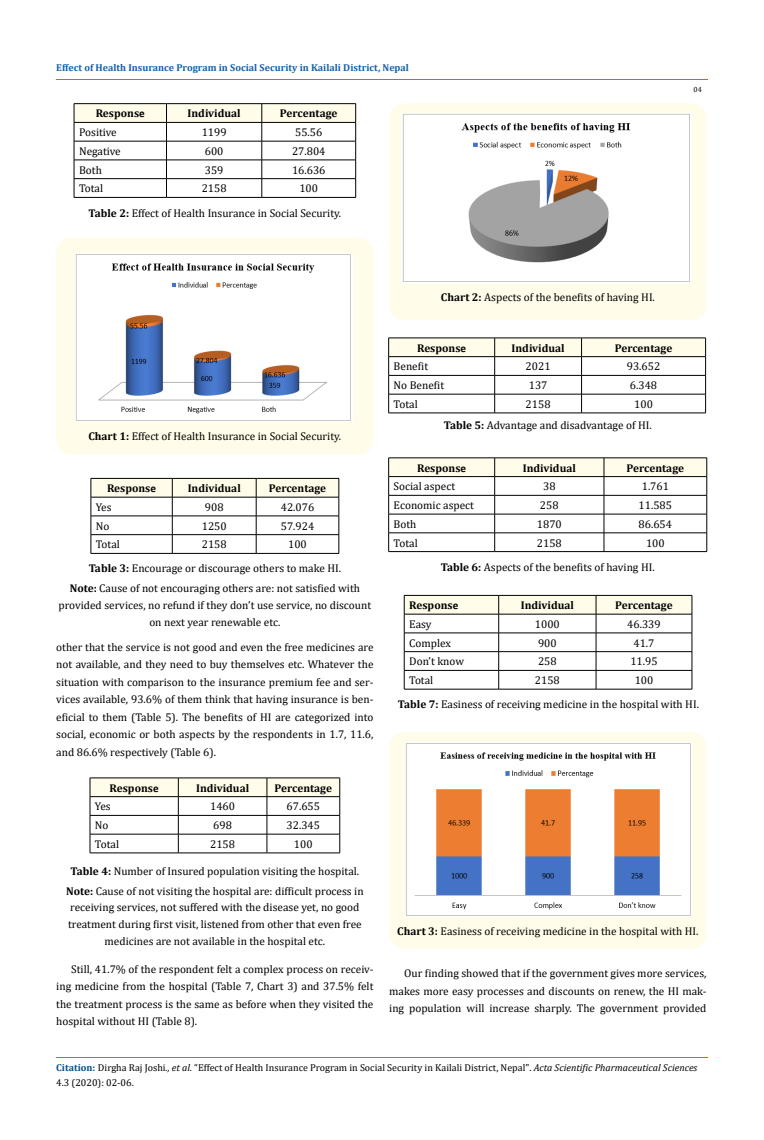
<style>
.page{position:relative;width:764px;height:1140px;background:#fff}
.page>*{position:absolute;margin:0;border:0;box-sizing:border-box;transform-origin:0 0}
.t1{font:11.25px/17.5px "Cambria";color:#000}
.t2{font:700 11.25px "Cambria";color:#000}
.t3{font:10px/15px "Cambria";color:#000}
.t4{font:700 10px "Cambria";color:#1560a6}
.t5{font:7.5px "Cambria";color:#000}
.s1{font-family:"Calibri"}
.s2{font-weight:700}
.s3{font-weight:700;color:#035089}
.s4{font-style:italic}
</style>
<div class="page">
<hr style="left:56px;top:79px;width:651px;height:1px;background:#e05d1a">
<hr style="left:56px;top:1057px;width:651px;height:1px;background:#e05d1a">
<hr style="left:74px;top:103px;width:92px;height:1px;background:#000">
<hr style="left:166px;top:103px;width:96px;height:1px;background:#000">
<hr style="left:262px;top:103px;width:94px;height:1px;background:#000">
<svg style="left:74px;top:104px;width:282px;height:93px"></svg>
<hr style="left:74px;top:197px;width:92px;height:1px;background:#000">
<hr style="left:166px;top:197px;width:96px;height:1px;background:#000">
<hr style="left:262px;top:197px;width:94px;height:1px;background:#000">
<div style="left:56px;top:238px;width:317px;height:217px;background:#fffde9;border-radius:15px"></div>
<img style="left:76px;top:253px;width:277px;height:168px">
<svg style="left:91px;top:478px;width:249px;height:75px"></svg>
<hr style="left:91px;top:553px;width:81px;height:1px;background:#000">
<hr style="left:172px;top:553px;width:84px;height:1px;background:#000">
<hr style="left:256px;top:553px;width:83px;height:1px;background:#000">
<svg style="left:90px;top:778px;width:250px;height:75px"></svg>
<hr style="left:90px;top:853px;width:88px;height:1px;background:#000">
<hr style="left:178px;top:853px;width:89px;height:1px;background:#000">
<hr style="left:267px;top:853px;width:73px;height:1px;background:#000">
<svg style="left:388px;top:338px;width:318px;height:75px"></svg>
<hr style="left:388px;top:413px;width:107px;height:1px;background:#000">
<hr style="left:495px;top:413px;width:86px;height:1px;background:#000">
<hr style="left:581px;top:413px;width:125px;height:1px;background:#000">
<svg style="left:388px;top:458px;width:319px;height:93px"></svg>
<hr style="left:388px;top:551px;width:107px;height:1px;background:#000">
<hr style="left:495px;top:551px;width:109px;height:1px;background:#000">
<hr style="left:604px;top:551px;width:103px;height:1px;background:#000">
<svg style="left:404px;top:595px;width:289px;height:94px"></svg>
<hr style="left:404px;top:689px;width:95px;height:1px;background:#000">
<hr style="left:499px;top:689px;width:97px;height:1px;background:#000">
<hr style="left:596px;top:689px;width:96px;height:1px;background:#000">
<div style="left:389px;top:103px;width:317px;height:217px;background:#fffde9;border-radius:15px"></div>
<img style="left:401px;top:113px;width:290px;height:170px">
<div style="left:389px;top:732px;width:317px;height:217px;background:#fffde9;border-radius:15px"></div>
<img style="left:405px;top:742px;width:287px;height:175px">
<p class="t4" style="left:56px;top:61px;width:354px">Effect of Health Insurance Program in Social Security in Kailali District, Nepal</p>
<p class="t2" style="left:96px;top:106px;width:51px">Respons<span class="s1">e</span></p>
<p class="t2" style="left:188px;top:106px;width:55px">Individual</p>
<p class="t2" style="left:280px;top:106px;width:59px">Percentage</p>
<p class="t1" style="left:79px;top:124px;width:39px">Positive</p>
<p class="t1" style="left:202px;top:124px;width:26px">1199</p>
<p class="t1" style="left:295px;top:124px;width:29px">55.56</p>
<p class="t1" style="left:79px;top:142px;width:43px">Negative</p>
<p class="t1" style="left:205px;top:142px;width:20px">600</p>
<p class="t1" style="left:292px;top:142px;width:35px">27.804</p>
<p class="t1" style="left:79px;top:161px;width:24px">Both</p>
<p class="t1" style="left:205px;top:161px;width:20px">359</p>
<p class="t1" style="left:292px;top:161px;width:35px">16.636</p>
<p class="t1" style="left:79px;top:180px;width:26px">Total</p>
<p class="t1" style="left:202px;top:180px;width:26px">2158</p>
<p class="t1" style="left:88px;top:176px;width:254px;line-height:24.1px;text-indent:211px">100<br><span class="s2">Table 2:</span> Effect of Health Insurance in Social Security.</p>
<p class="t1" style="left:441px;top:288px;width:215px"><span class="s2">Chart 2:</span> Aspects of the benefits of having HI.</p>
<p class="t5" style="left:693px;top:85px;width:10px">04</p>
<p class="t1" style="left:88px;top:428px;width:254px"><span class="s2">Chart 1:</span> Effect of Health Insurance in Social Security.</p>
<p class="t2" style="left:107px;top:480px;width:51px">Respons<span class="s1">e</span></p>
<p class="t2" style="left:188px;top:480px;width:55px">Individual</p>
<p class="t2" style="left:269px;top:480px;width:59px">Percentage</p>
<p class="t1" style="left:96px;top:498px;width:17px">Yes</p>
<p class="t1" style="left:205px;top:498px;width:20px">908</p>
<p class="t1" style="left:281px;top:498px;width:35px">42.076</p>
<p class="t1" style="left:96px;top:517px;width:15px">No</p>
<p class="t1" style="left:202px;top:517px;width:26px">1250</p>
<p class="t1" style="left:281px;top:517px;width:35px">57.924</p>
<p class="t1" style="left:96px;top:536px;width:26px">Total</p>
<p class="t1" style="left:202px;top:536px;width:26px">2158</p>
<p class="t1" style="left:89px;top:533px;width:254px;line-height:23.9px;text-indent:199px">100<br><span class="s2">Table 3:</span> Encourage or discourage others to make HI.</p>
<p class="t1" style="left:59px;top:580px;width:314px;line-height:16.9px;text-align:center"><span class="s2">Note:</span> Cause of not encouraging others are: not satisfied with provided services, no refund if they don’t use service, no discount on next year renewable etc.</p>
<p class="t1" style="left:56px;top:638px;width:319px;text-align:justify">other that the service is not good and even the free medicines are not available, and they need to buy themselves etc. Whatever the situation with comparison to the insurance premium fee and ser&shy;vices available, 93.6% of them think that having insurance is ben&shy;eficial to them (Table 5). The benefits of HI are categorized into social, economic or both aspects by the respondents in 1.7, 11.6, and 86.6% respectively (Table 6).</p>
<p class="t2" style="left:110px;top:780px;width:51px">Respons<span class="s1">e</span></p>
<p class="t2" style="left:196px;top:780px;width:55px">Individual</p>
<p class="t2" style="left:274px;top:780px;width:59px">Percentage</p>
<p class="t1" style="left:95px;top:798px;width:17px">Yes</p>
<p class="t1" style="left:210px;top:798px;width:26px">1460</p>
<p class="t1" style="left:287px;top:798px;width:35px">67.655</p>
<p class="t1" style="left:95px;top:817px;width:15px">No</p>
<p class="t1" style="left:213px;top:817px;width:20px">698</p>
<p class="t1" style="left:287px;top:817px;width:35px">32.345</p>
<p class="t1" style="left:95px;top:835px;width:26px">Total</p>
<p class="t1" style="left:210px;top:835px;width:26px">2158</p>
<p class="t1" style="left:294px;top:835px;width:20px">100</p>
<p class="t1" style="left:66px;top:861px;width:299px;line-height:20px;text-align:center"><span class="s2">Table 4:</span> Number of Insured population visiting the hospital.<br><span class="s2">Note:</span> Cause of not visiting the hospital are: difficult process in</p>
<p class="t1" style="left:68px;top:899px;width:295px;line-height:16.9px;text-align:center">receiving services, not suffered with the disease yet, no good treatment during first visit, listened from other that even free medicines are not available in the hospital etc.</p>
<p class="t1" style="left:56px;top:960px;width:319px;text-align:justify;text-indent:15px">Still, 41.7% of the respondent felt a complex process on receiv&shy;ing medicine from the hospital (Table 7, Chart 3) and 37.5% felt the treatment process is the same as before when they visited the hospital without HI (Table 8).</p>
<p class="t2" style="left:417px;top:340px;width:51px">Respons<span class="s1">e</span></p>
<p class="t2" style="left:511px;top:340px;width:55px">Individual</p>
<p class="t2" style="left:615px;top:340px;width:59px">Percentage</p>
<p class="t1" style="left:394px;top:358px;width:36px">Benefit</p>
<p class="t1" style="left:525px;top:358px;width:26px">2021</p>
<p class="t1" style="left:627px;top:358px;width:35px">93.652</p>
<p class="t1" style="left:394px;top:377px;width:52px">No Benefit</p>
<p class="t1" style="left:529px;top:377px;width:20px">137</p>
<p class="t1" style="left:630px;top:377px;width:29px">6.348</p>
<p class="t1" style="left:394px;top:395px;width:26px">Total</p>
<p class="t1" style="left:525px;top:395px;width:26px">2158</p>
<p class="t1" style="left:444px;top:393px;width:211px;line-height:21.4px;text-align:right">100<br><span class="s2">Table 5:</span> Advantage and disadvantage of HI.</p>
<p class="t2" style="left:417px;top:460px;width:51px">Respons<span class="s1">e</span></p>
<p class="t2" style="left:523px;top:460px;width:55px">Individual</p>
<p class="t2" style="left:626px;top:460px;width:59px">Percentage</p>
<p class="t1" style="left:394px;top:478px;width:63px">Social aspect</p>
<p class="t1" style="left:543px;top:478px;width:14px">38</p>
<p class="t1" style="left:642px;top:478px;width:29px">1.761</p>
<p class="t1" style="left:394px;top:496px;width:82px">Economic aspect</p>
<p class="t1" style="left:540px;top:496px;width:20px">258</p>
<p class="t1" style="left:638px;top:496px;width:35px">11.585</p>
<p class="t1" style="left:394px;top:515px;width:24px">Both</p>
<p class="t1" style="left:537px;top:515px;width:26px">1870</p>
<p class="t1" style="left:638px;top:515px;width:35px">86.654</p>
<p class="t1" style="left:394px;top:534px;width:26px">Total</p>
<p class="t1" style="left:537px;top:534px;width:26px">2158</p>
<p class="t1" style="left:441px;top:531px;width:225px;line-height:23.9px;text-indent:205px">100<br><span class="s2">Table 6:</span> Aspects of the benefits of having HI.</p>
<p class="t2" style="left:409px;top:597px;width:51px">Respons<span class="s1">e</span></p>
<p class="t2" style="left:521px;top:597px;width:55px">Individual</p>
<p class="t2" style="left:615px;top:597px;width:59px">Percentage</p>
<p class="t1" style="left:409px;top:615px;width:24px">Easy</p>
<p class="t1" style="left:535px;top:615px;width:26px">1000</p>
<p class="t1" style="left:627px;top:615px;width:35px">46.339</p>
<p class="t1" style="left:409px;top:634px;width:43px">Complex</p>
<p class="t1" style="left:538px;top:634px;width:20px">900</p>
<p class="t1" style="left:633px;top:634px;width:23px">41.7</p>
<p class="t1" style="left:409px;top:653px;width:56px">Don’t know</p>
<p class="t1" style="left:538px;top:653px;width:20px">258</p>
<p class="t1" style="left:630px;top:653px;width:29px">11.95</p>
<p class="t1" style="left:409px;top:672px;width:26px">Total</p>
<p class="t1" style="left:535px;top:672px;width:26px">2158</p>
<p class="t1" style="left:398px;top:668px;width:302px;line-height:23.6px;text-indent:237px">100<br><span class="s2">Table 7:</span> Easiness of receiving medicine in the hospital with HI.</p>
<p class="t1" style="left:397px;top:922px;width:302px"><span class="s2">Chart 3:</span> Easiness of receiving medicine in the hospital with HI.</p>
<p class="t1" style="left:389px;top:964px;width:319px;text-align:justify;text-indent:15px">Our finding showed that if the government gives more services, makes more easy processes and discounts on renew, the HI mak&shy;ing population will increase sharply. The government provided</p>
<p class="t3" style="left:56px;top:1060px;width:642px"><span class="s3">Citation:</span> Dirgha Raj Joshi<span class="s4">., et al.</span> “Effect of Health Insurance Program in Social Security in Kailali District, Nepal". <span class="s4">Acta Scientific Pharmaceutical Sciences<br></span>4.3 (2020): 02-06.</p>
</div>
